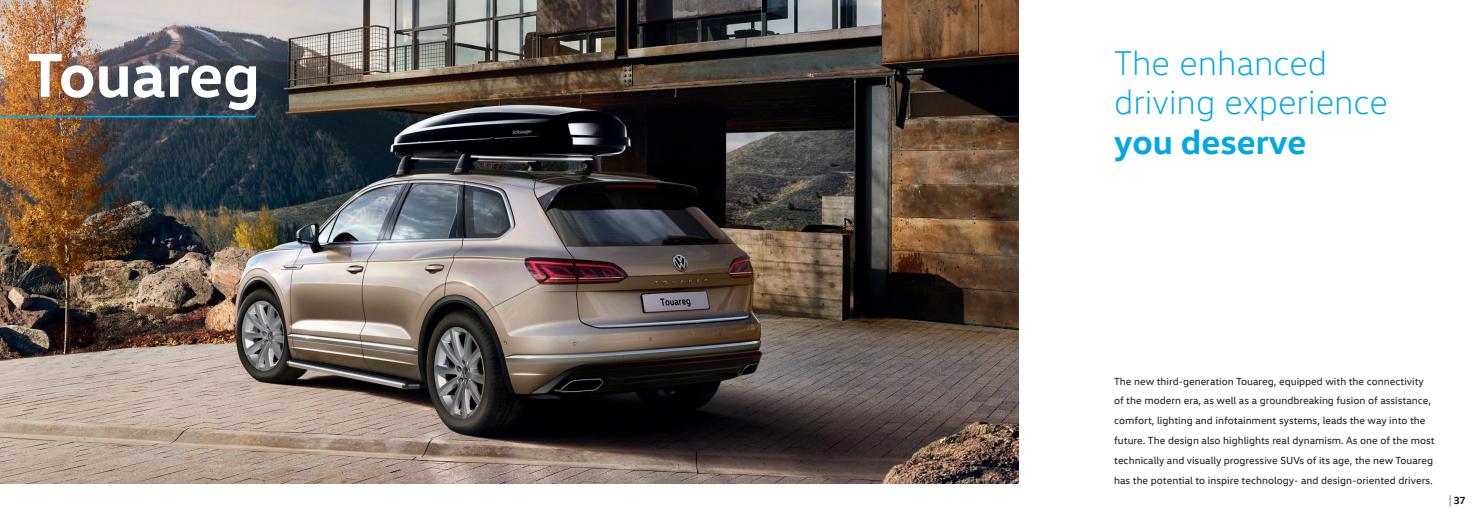
<style>
.page{position:relative;width:1474px;height:521px;background:#fff}
.page>*{position:absolute;margin:0;border:0;box-sizing:border-box;transform-origin:0 0}
.t1{font:700 63px "VW Head";color:#fff}
.t2{font:300 35px/39.7px "VW Head";color:#00a8e4}
.t3{font:700 35px "VW Head";color:#00a8e4}
.t4{font:10.5px/19.9px "VW Head";color:#231f20}
.t5{font:700 10.5px "VW Head";color:#231f20}
.s1{font-weight:300;font-size:12.6px}
</style>
<div class="page">
<img style="left:0;top:0;width:1018px;height:484px">
<hr style="left:0;top:116px;width:256px;height:1px;background:#00a8e4">
<h1 class="t1" style="left:27px;top:34px;width:234px">Touareg</h1>
<h2 class="t2" style="left:1114px;top:42px;width:275px">The enhanced driving experience</h2>
<h2 class="t3" style="left:1114px;top:119px;width:193px">you deserve</h2>
<p class="t4" style="left:1114px;top:371px;width:322px">The new third-generation Touareg, equipped with the connectivity of the modern era, as well as a groundbreaking fusion of assistance, comfort, lighting and infotainment systems, leads the way into the future. The design also highlights real dynamism. As one of the most technically and visually progressive SUVs of its age, the new Touareg has the potential to inspire technology- and design-oriented drivers.</p>
<p class="t5" style="left:1448px;top:493px;width:18px"><span class="s1">|</span> 37</p>
</div>
